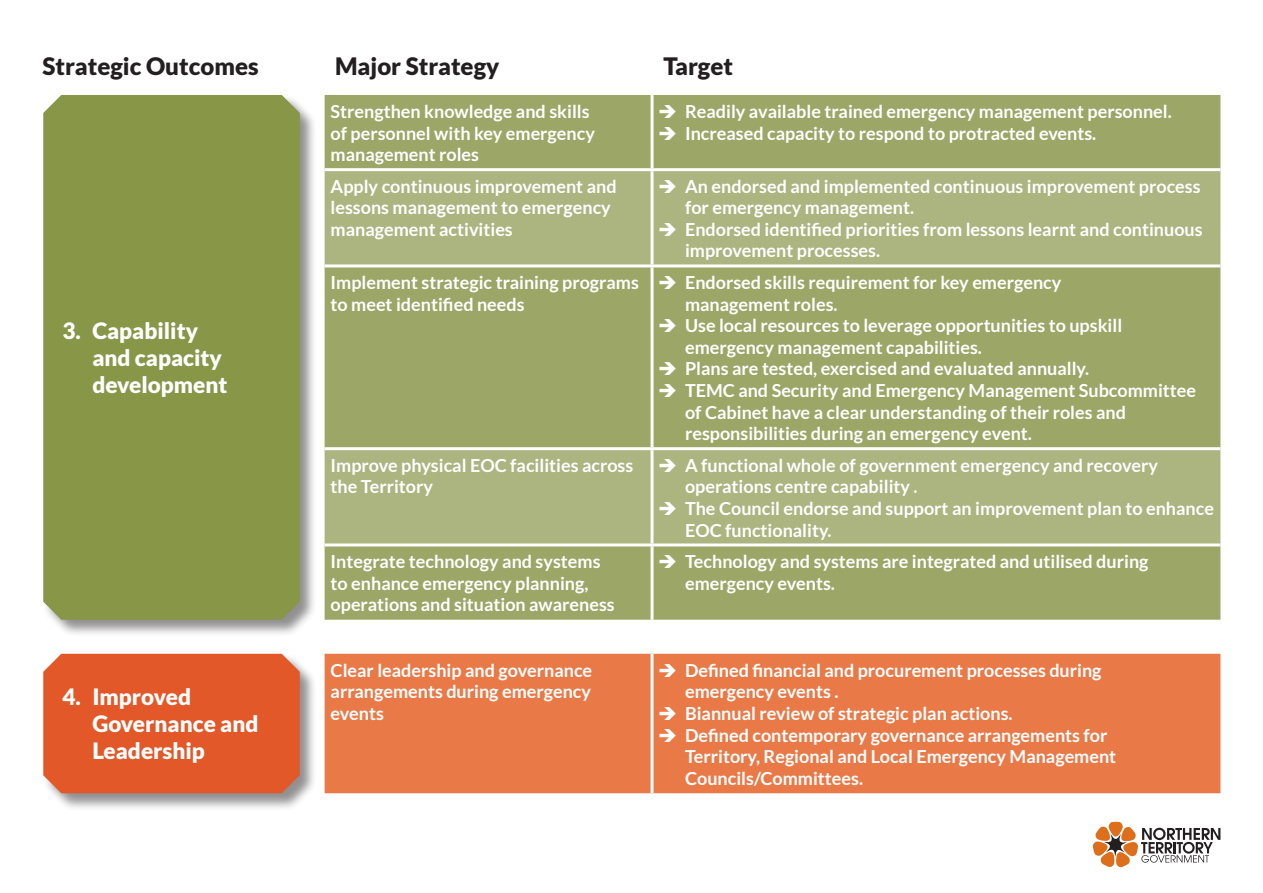
<style>
.page{position:relative;width:1263px;height:893px;background:#fff}
.page>*{position:absolute;margin:0;border:0;box-sizing:border-box;transform-origin:0 0}
.t1{font:900 24px "Lato";color:#231f20}
.t2{font:900 22.5px/27px "Lato";color:#fff}
.t3{font:700 18px/21.6px "Lato";color:#fff}
</style>
<div class="page">
<div style="left:43px;top:94px;width:275px;height:543px;background:#231f20;opacity:.5"></div>
<div style="left:43px;top:95px;width:257px;height:525px;background:#889648"></div>
<div style="left:325px;top:95px;width:895px;height:525px;background:#9ca667"></div>
<svg style="left:325px;top:171px;width:895px;height:372px;background:#a4ad74"></svg>
<hr style="left:650px;top:95px;width:3px;height:73px;background:#fff">
<hr style="left:325px;top:168px;width:327px;height:3px;background:#fff">
<hr style="left:652px;top:168px;width:568px;height:3px;background:#fff">
<hr style="left:325px;top:264px;width:327px;height:3px;background:#fff">
<hr style="left:652px;top:264px;width:568px;height:3px;background:#fff">
<hr style="left:650px;top:267px;width:3px;height:180px;background:#fff">
<hr style="left:325px;top:447px;width:327px;height:3px;background:#fff">
<hr style="left:652px;top:447px;width:568px;height:3px;background:#fff">
<hr style="left:650px;top:450px;width:3px;height:93px;background:#fff">
<hr style="left:325px;top:543px;width:327px;height:3px;background:#fff">
<hr style="left:652px;top:543px;width:568px;height:3px;background:#fff">
<hr style="left:650px;top:546px;width:3px;height:74px;background:#fff">
<hr style="left:650px;top:171px;width:3px;height:93px;background:#fff">
<div style="left:43px;top:653px;width:275px;height:158px;background:#231f20;opacity:.5"></div>
<div style="left:43px;top:654px;width:257px;height:139px;background:#e35828"></div>
<div style="left:325px;top:654px;width:895px;height:139px;background:#e97a48"></div>
<hr style="left:650px;top:654px;width:3px;height:139px;background:#fff">
<svg style="left:1093px;top:822px;width:127px;height:45px"></svg>
<svg style="left:659px;top:105px;width:17px;height:13px"></svg>
<svg style="left:659px;top:126px;width:17px;height:14px"></svg>
<svg style="left:659px;top:179px;width:17px;height:14px"></svg>
<svg style="left:659px;top:223px;width:17px;height:13px"></svg>
<svg style="left:659px;top:276px;width:17px;height:13px"></svg>
<svg style="left:659px;top:319px;width:17px;height:13px"></svg>
<svg style="left:659px;top:362px;width:17px;height:13px"></svg>
<svg style="left:659px;top:384px;width:17px;height:13px"></svg>
<svg style="left:659px;top:458px;width:17px;height:14px"></svg>
<svg style="left:659px;top:502px;width:17px;height:13px"></svg>
<svg style="left:659px;top:555px;width:17px;height:13px"></svg>
<svg style="left:659px;top:663px;width:17px;height:14px"></svg>
<svg style="left:659px;top:707px;width:17px;height:13px"></svg>
<svg style="left:659px;top:728px;width:17px;height:13px"></svg>
<p class="t1" style="left:43px;top:52px;width:218px">Strategic Outcomes</p>
<p class="t1" style="left:335px;top:52px;width:166px">Major Strategy</p>
<p class="t1" style="left:664px;top:52px;width:71px">Target</p>
<p class="t3" style="left:331px;top:100px;width:266px">Strengthen knowledge and skills of personnel with key emergency management roles</p>
<p class="t3" style="left:685px;top:100px;width:488px">Readily available trained emergency management personnel.</p>
<p class="t3" style="left:685px;top:122px;width:413px">Increased capacity to respond to protracted events.</p>
<p class="t2" style="left:92px;top:317px;width:137px;text-indent:-30px">3. Capability and capacity development</p>
<p class="t2" style="left:92px;top:683px;width:168px;text-indent:-30px">4. Improved<br>Governance and<br>Leadership</p>
<p class="t3" style="left:331px;top:175px;width:288px">Apply continuous improvement and lessons management to emergency management activities</p>
<p class="t3" style="left:685px;top:175px;width:517px">An endorsed and implemented continuous improvement process for emergency management.</p>
<p class="t3" style="left:685px;top:218px;width:519px">Endorsed identified priorities from lessons learnt and continuous improvement processes.</p>
<p class="t3" style="left:331px;top:271px;width:310px">Implement strategic training programs to meet identified needs</p>
<p class="t3" style="left:685px;top:271px;width:378px">Endorsed skills requirement for key emergency management roles.</p>
<p class="t3" style="left:685px;top:315px;width:439px">Use local resources to leverage opportunities to upskill emergency management capabilities.</p>
<p class="t3" style="left:685px;top:358px;width:406px">Plans are tested, exercised and evaluated annually.</p>
<p class="t3" style="left:685px;top:379px;width:512px">TEMC and Security and Emergency Management Subcommittee of Cabinet have a clear understanding of their roles and responsibilities during an emergency event.</p>
<p class="t3" style="left:331px;top:454px;width:304px">Improve physical EOC facilities across the Territory</p>
<p class="t3" style="left:685px;top:454px;width:474px">A functional whole of government emergency and recovery operations centre capability .</p>
<p class="t3" style="left:685px;top:497px;width:530px">The Council endorse and support an improvement plan to enhance<br>EOC functionality.</p>
<p class="t3" style="left:331px;top:550px;width:286px">Integrate technology and systems to enhance emergency planning, operations and situation awareness</p>
<p class="t3" style="left:685px;top:550px;width:465px">Technology and systems are integrated and utilised during emergency events.</p>
<p class="t3" style="left:331px;top:659px;width:263px;text-align:justify">Clear leadership and governance arrangements during emergency events</p>
<p class="t3" style="left:685px;top:659px;width:418px">Defined financial and procurement processes during emergency events .</p>
<p class="t3" style="left:685px;top:702px;width:329px">Biannual review of strategic plan actions.</p>
<p class="t3" style="left:685px;top:724px;width:433px">Defined contemporary governance arrangements for<br>Territory, Regional and Local Emergency Management<br>Councils/Committees.</p>
</div>
